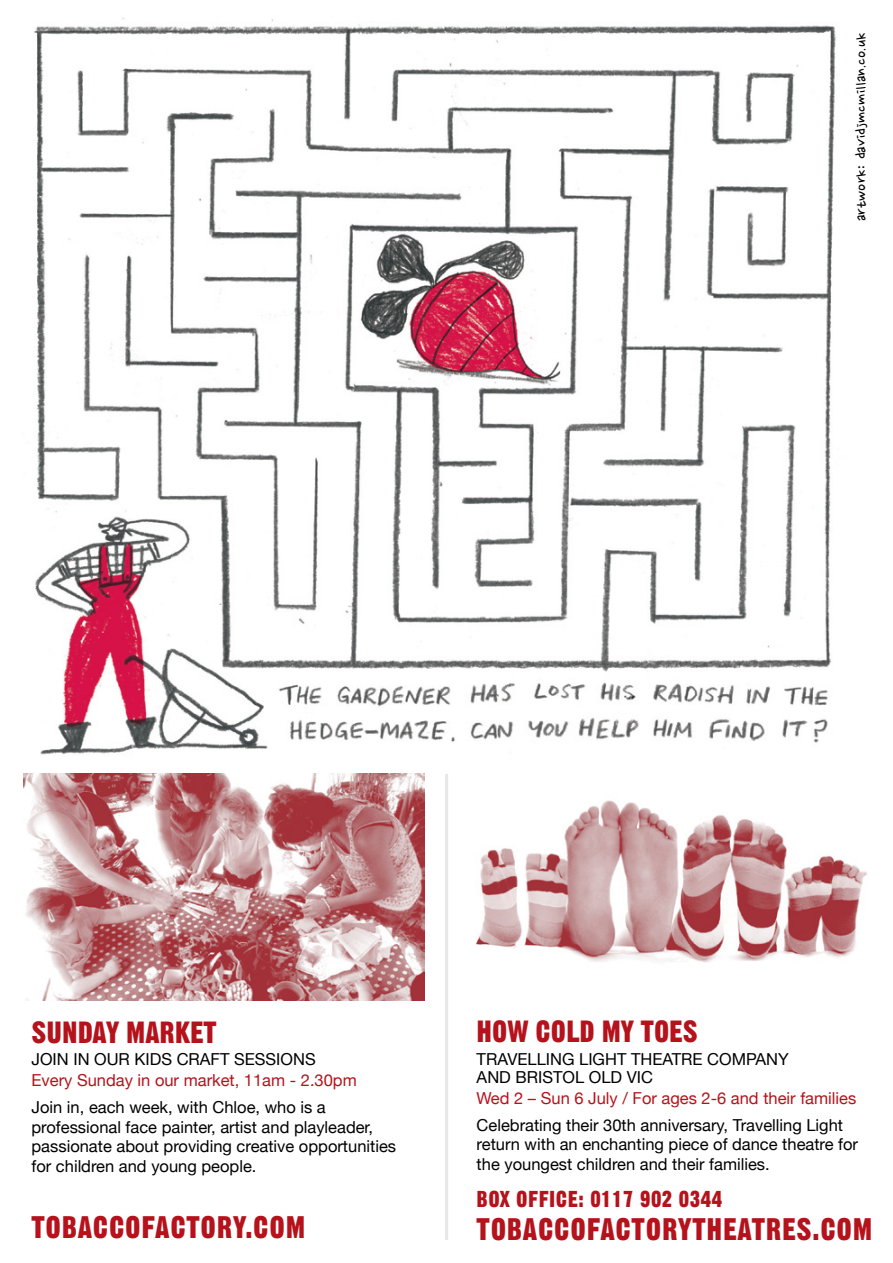
<style>
.page{position:relative;width:893px;height:1263px;background:#fff}
.page>*{position:absolute;margin:0;border:0;box-sizing:border-box;transform-origin:0 0}
.t1{font:30.45px "Gothic No 13 BT";letter-spacing:.025em;color:#b5121b}
.t2{font:30px "Gothic No 13 BT";color:#b5121b}
.t3{font:22.5px "Gothic No 13 BT";letter-spacing:.025em;color:#b5121b}
.t4{font:18px "Nanum Pen";color:#000}
.t5{font:16.5px/19.5px "Helvetica Neue";color:#000}
.t6{font:16.5px "Helvetica Neue";color:#b5121b}
</style>
<div class="page">
<img style="left:34px;top:17px;width:802px;height:738px">
<hr style="left:445px;top:774px;width:3px;height:466px;background:#e6e7e8">
<img style="left:24px;top:774px;width:400px;height:226px">
<img style="left:475px;top:800px;width:393px;height:163px">
<p class="t4" style="left:853px;top:221px;width:190px;rotate:-90deg">artwork: davidjmcmillan.co.uk</p>
<p class="t2" style="left:32px;top:1014px;width:187px">SUNDAY MARKET</p>
<p class="t5" style="left:32px;top:1048px;width:286px">JOIN IN OUR KIDS CRAFT SESSIONS</p>
<p class="t6" style="left:32px;top:1066px;width:327px">Every Sunday in our market, 11am - 2.30pm</p>
<p class="t5" style="left:32px;top:1096px;width:296px">Join in, each week, with Chloe, who is a</p>
<p class="t5" style="left:32px;top:1116px;width:343px">professional face painter, artist and playleader,</p>
<p class="t5" style="left:32px;top:1135px;width:366px">passionate about providing creative opportunities for children and young people.</p>
<p class="t2" style="left:477px;top:1013px;width:223px">HOW COLD MY TOES</p>
<p class="t5" style="left:477px;top:1048px;width:314px">TRAVELLING LIGHT THEATRE COMPANY</p>
<p class="t5" style="left:477px;top:1066px;width:178px">AND BRISTOL OLD VIC</p>
<p class="t6" style="left:477px;top:1084px;width:381px">Wed 2 – Sun 6 July / For ages 2-6 and their families</p>
<p class="t5" style="left:477px;top:1114px;width:383px">Celebrating their 30th anniversary, Travelling Light return with an enchanting piece of dance theatre for the youngest children and their families.</p>
<p class="t3" style="left:477px;top:1185px;width:247px">BOX OFFICE: 0117 902 0344</p>
<p class="t1" style="left:32px;top:1209px;width:275px">TOBACCOFACTORY.COM</p>
<p class="t1" style="left:477px;top:1211px;width:397px">TOBACCOFACTORYTHEATRES.COM</p>
</div>
